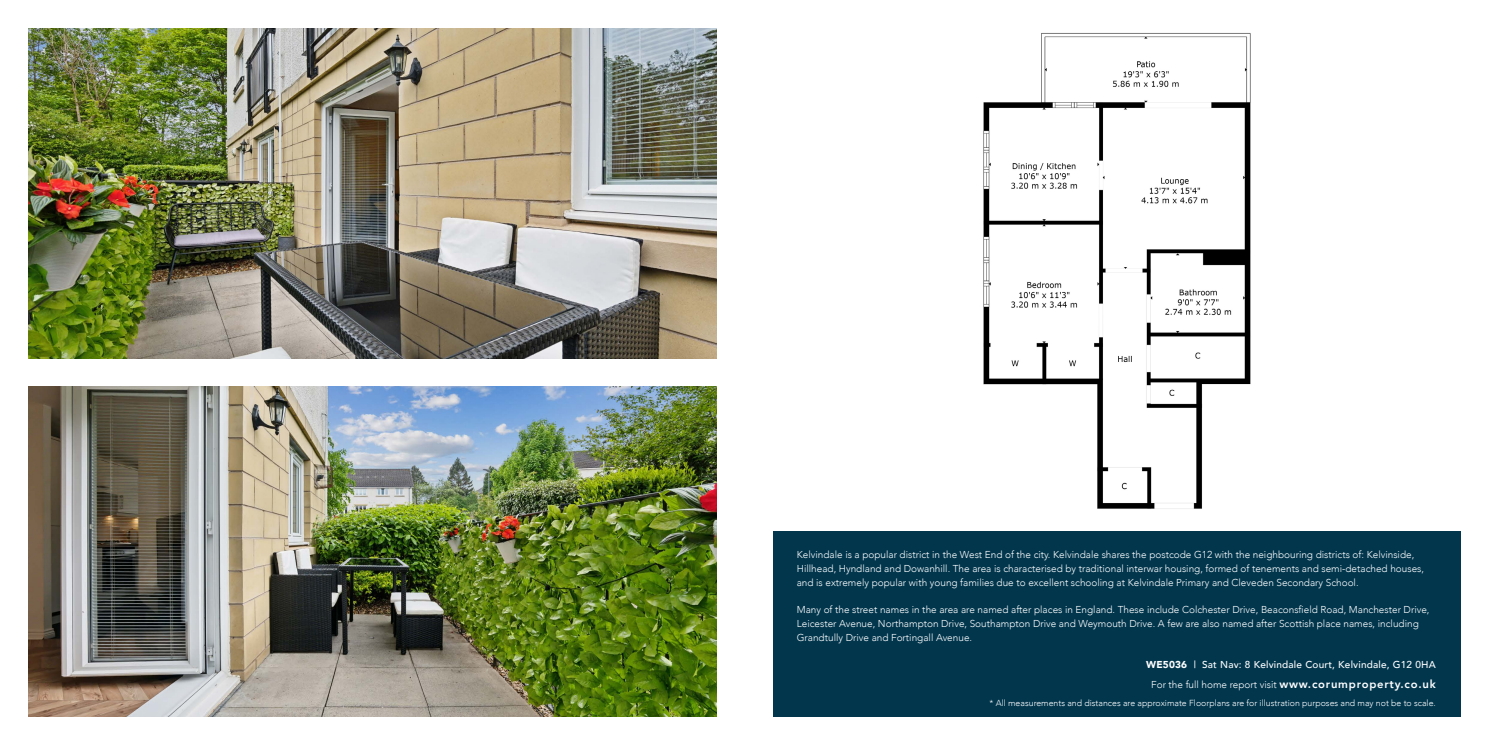
<style>
.page{position:relative;width:1489px;height:745px;background:#fff}
.page>*{position:absolute;margin:0;border:0;box-sizing:border-box;transform-origin:0 0}
.t1{font:300 10px/13.8px "Avenir";color:#fff}
.t2{font:500 10px/20px "Avenir";letter-spacing:.02em;color:#fff;text-align:center}
.t3{font:300 8.75px "Avenir";color:#fff}
.s1{font-weight:900}
.s2{font-weight:300}
.s3{font-weight:800;font-size:11.25px}
</style>
<div class="page">
<img style="left:28px;top:28px;width:688px;height:330px">
<img style="left:28px;top:386px;width:688px;height:330px">
<img style="left:983px;top:33px;width:268px;height:476px">
<div style="left:772px;top:531px;width:688px;height:185px;background:#01364d"></div>
<p class="t1" style="left:796px;top:547px;width:628px">Kelvindale is a popular district in the West End of the city. Kelvindale shares the postcode G12 with the neighbouring districts of: Kelvinside,<br>Hillhead, Hyndland and Dowanhill. The area is characterised by traditional interwar housing, formed of tenements and semi-detached houses, and is extremely popular with young families due to excellent schooling at Kelvindale Primary and Cleveden Secondary School.</p>
<p class="t1" style="left:796px;top:602px;width:634px">Many of the street names in the area are named after places in England. These include Colchester Drive, Beaconsfield Road, Manchester Drive,<br>Leicester Avenue, Northampton Drive, Southampton Drive and Weymouth Drive. A few are also named after Scottish place names, including<br>Grandtully Drive and Fortingall Avenue.</p>
<p class="t2" style="left:1146px;top:653px;width:291px"><span class="s1">WE5036</span> | Sat Nav: 8 Kelvindale Court, Kelvindale, G12 0HA<br><span class="s2">For the full home report visit</span> <span class="s3">www.corumproperty.co.uk</span></p>
<p class="t3" style="left:989px;top:697px;width:448px">* All measurements and distances are approximate Floorplans are for illustration purposes and may not be to scale.</p>
</div>
